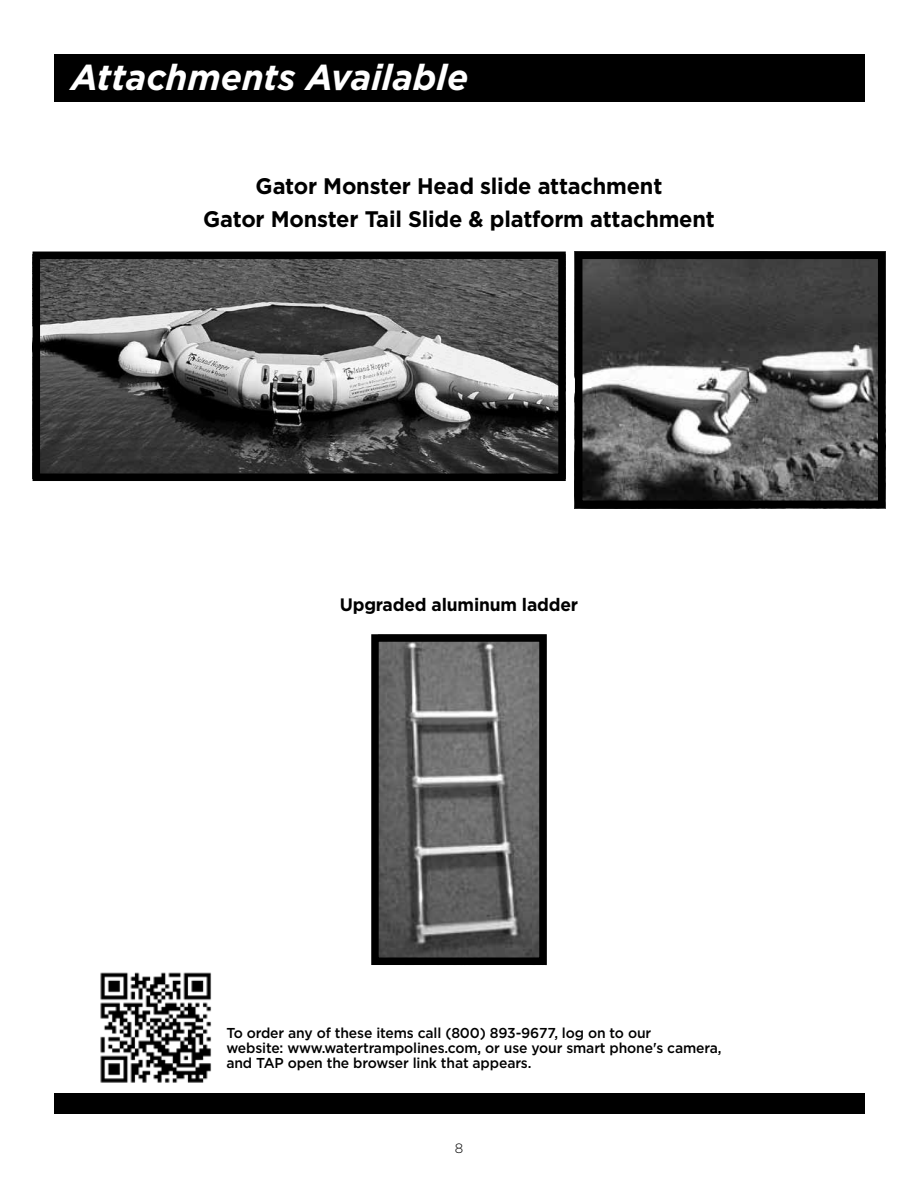
<style>
.page{position:relative;width:918px;height:1188px;background:#fff}
.page>*{position:absolute;margin:0;border:0;box-sizing:border-box;transform-origin:0 0}
.t1{font:italic 700 36px "Gotham";color:#fff}
.t2{font:700 22.5px/33px "Gotham";letter-spacing:-.01em;color:#000;text-align:center}
.t3{font:700 18px "Gotham";letter-spacing:-.01em;color:#000}
.t4{font:500 14.4px/15px "Gotham";letter-spacing:-.01em;color:#000}
.t5{font:300 13.5px "Gotham";color:#000}
</style>
<div class="page">
<div style="left:54px;top:1093px;width:810px;height:21px;background:#000"></div>
<div style="left:54px;top:54px;width:810px;height:47px;background:#000"></div>
<img style="left:584px;top:261px;width:292px;height:238px">
<div style="left:575px;top:252px;width:310px;height:256px;border:8px solid #000"></div>
<img style="left:380px;top:643px;width:158px;height:313px">
<div style="left:371px;top:634px;width:176px;height:331px;border:8px solid #000"></div>
<img style="left:42px;top:261px;width:515px;height:211px">
<div style="left:33px;top:252px;width:533px;height:229px;border:8px solid #000"></div>
<img style="left:100px;top:972px;width:112px;height:111px">
<h1 class="t1" style="left:71px;top:61px;width:399px">Attachments Available</h1>
<h2 class="t2" style="left:203px;top:170px;width:513px">Gator Monster Head slide attachment<br>Gator Monster Tail Slide &amp; platform attachment</h2>
<p class="t3" style="left:340px;top:596px;width:240px">Upgraded aluminum ladder</p>
<p class="t4" style="left:226px;top:1026px;width:497px">To order any of these items call (800) 893-9677, log on to our<br>website: www.watertrampolines.com, or use your smart phone's camera, and TAP open the browser link that appears.</p>
<p class="t5" style="left:455px;top:1143px;width:10px">8</p>
</div>
